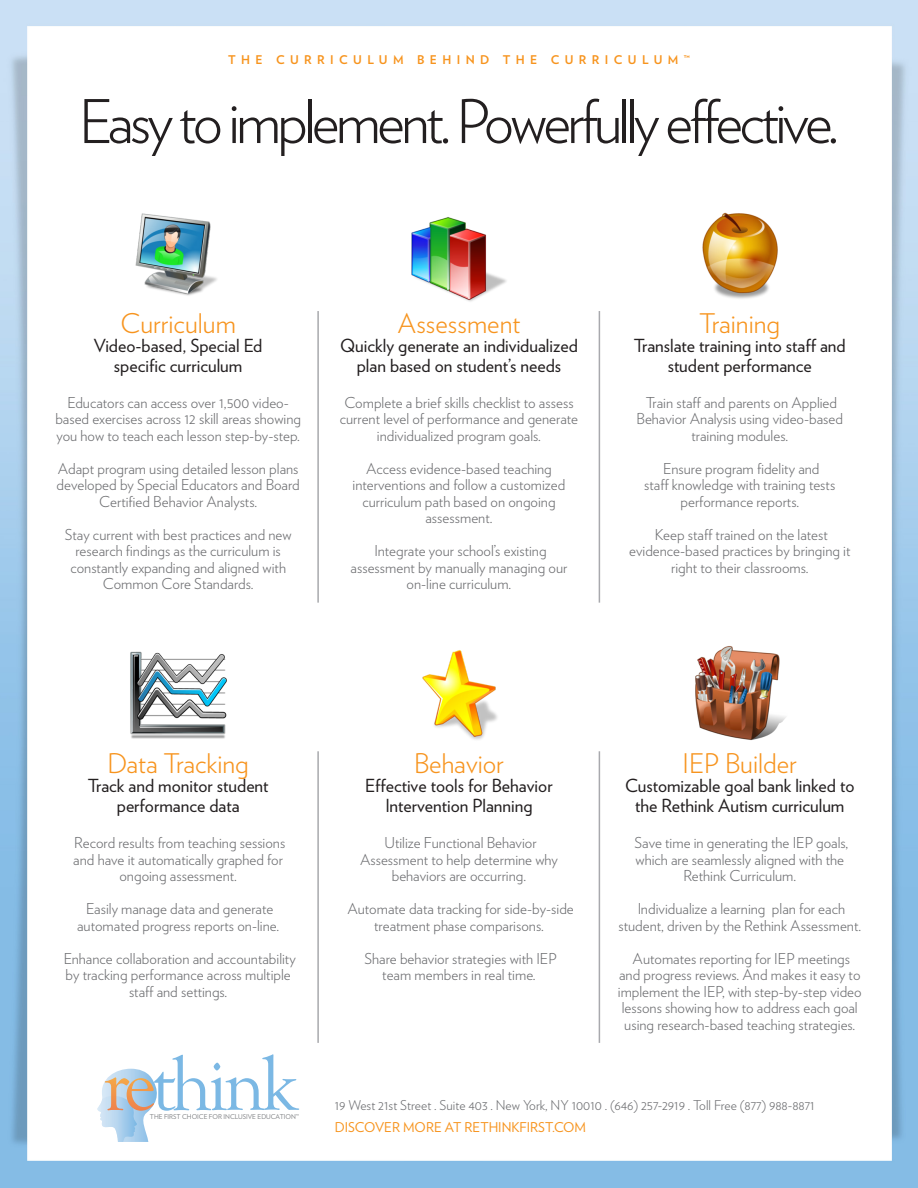
<style>
.page{position:relative;width:918px;height:1188px;background:#fff}
.page>*{position:absolute;margin:0;border:0;box-sizing:border-box;transform-origin:0 0}
.t1{font:300 60px "Verlag";letter-spacing:-.06em;color:#231f20}
.t2{font:300 27px "Verlag";color:#f7941e}
.t3{font:18px/19.5px "Verlag";color:#231f20;text-align:center}
.t4{font:300 15px/16.5px "Verlag";color:#6c6d70;text-align:center}
.t5{font:300 13.5px "Verlag";color:#6c6d70}
.t6{font:13.5px "Verlag";color:#f7941e}
.t7{font:700 12px "Verlag";letter-spacing:.45em;color:#f7941e}
.t8{font:6.6px "Verlag";color:#808285}
</style>
<div class="page">
<img style="left:0;top:0;width:918px;height:1188px">
<svg style="left:97px;top:1054px;width:202px;height:88px"></svg>
<img style="left:129px;top:205px;width:99px;height:100px">
<img style="left:129px;top:644px;width:99px;height:100px">
<img style="left:409px;top:205px;width:100px;height:100px">
<img style="left:409px;top:644px;width:100px;height:100px">
<img style="left:690px;top:205px;width:99px;height:100px">
<img style="left:690px;top:644px;width:99px;height:100px">
<hr style="left:317px;top:311px;width:2px;height:292px;background:#a8a9ad">
<hr style="left:317px;top:751px;width:2px;height:292px;background:#a8a9ad">
<hr style="left:599px;top:311px;width:1px;height:292px;background:#a8a9ad">
<hr style="left:599px;top:751px;width:1px;height:292px;background:#a8a9ad">
<p class="t7" style="left:228px;top:50px;width:463px">THE CURRICULUM BEHIND THE CURRICULUM™</p>
<p class="t1" style="left:79px;top:77px;width:761px">Easy to implement. Powerfully effective.</p>
<p class="t2" style="left:121px;top:303px;width:117px">Curriculum</p>
<p class="t3" style="left:94px;top:335px;width:170px">Video-based, Special Ed specific curriculum</p>
<p class="t4" style="left:55px;top:393px;width:247px">Educators can access over 1,500 video&shy;based exercises across 12 skill areas showing you how to teach each lesson step-by-step.</p>
<p class="t4" style="left:57px;top:459px;width:245px">Adapt program using detailed lesson plans developed by Special Educators and Board<br>Certified Behavior Analysts.</p>
<p class="t4" style="left:65px;top:525px;width:228px">Stay current with best practices and new research findings as the curriculum is constantly expanding and aligned with Common Core Standards.</p>
<p class="t2" style="left:398px;top:303px;width:124px">Assessment</p>
<p class="t3" style="left:340px;top:335px;width:239px">Quickly generate an individualized plan based on student’s needs</p>
<p class="t4" style="left:340px;top:393px;width:240px">Complete a brief skills checklist to assess current level of performance and generate individualized program goals.</p>
<p class="t4" style="left:353px;top:459px;width:214px">Access evidence-based teaching interventions and follow a customized curriculum path based on ongoing assessment.</p>
<p class="t4" style="left:351px;top:542px;width:218px">Integrate your school’s existing assessment by manually managing our on-line curriculum.</p>
<p class="t2" style="left:699px;top:303px;width:83px">Training</p>
<p class="t3" style="left:634px;top:335px;width:213px">Translate training into staff and student performance</p>
<p class="t4" style="left:637px;top:393px;width:208px">Train staff and parents on Applied<br>Behavior Analysis using video-based training modules.</p>
<p class="t4" style="left:644px;top:459px;width:193px">Ensure program fidelity and<br>staff knowledge with training tests performance reports.</p>
<p class="t4" style="left:629px;top:525px;width:223px">Keep staff trained on the latest evidence-based practices by bringing it right to their classrooms.</p>
<p class="t2" style="left:108px;top:743px;width:143px">Data Tracking</p>
<p class="t3" style="left:88px;top:775px;width:182px">Track and monitor student performance data</p>
<p class="t4" style="left:73px;top:834px;width:214px">Record results from teaching sessions and have it automatically graphed for ongoing assessment.</p>
<p class="t4" style="left:77px;top:900px;width:204px">Easily manage data and generate automated progress reports on-line.</p>
<p class="t4" style="left:64px;top:949px;width:234px">Enhance collaboration and accountability by tracking performance across multiple staff and settings.</p>
<p class="t8" style="left:150px;top:1111px;width:151px">THE FIRST CHOICE FOR INCLUSIVE EDUCATION™</p>
<p class="t2" style="left:414px;top:743px;width:91px">Behavior</p>
<p class="t3" style="left:365px;top:775px;width:189px">Effective tools for Behavior<br>Intervention Planning</p>
<p class="t4" style="left:360px;top:834px;width:199px">Utilize Functional Behavior<br>Assessment to help determine why behaviors are occurring.</p>
<p class="t4" style="left:347px;top:900px;width:228px">Automate data tracking for side-by-side treatment phase comparisons.</p>
<p class="t4" style="left:365px;top:949px;width:194px">Share behavior strategies with IEP team members in real time.</p>
<p class="t2" style="left:683px;top:743px;width:116px">IEP Builder</p>
<p class="t3" style="left:625px;top:775px;width:231px">Customizable goal bank linked to the Rethink Autism curriculum</p>
<p class="t4" style="left:634px;top:834px;width:215px">Save time in generating the IEP goals, which are seamlessly aligned with the<br>Rethink Curriculum.</p>
<p class="t4" style="left:618px;top:900px;width:244px">Individualize a learning plan for each student, driven by the Rethink Assessment.</p>
<p class="t4" style="left:618px;top:949px;width:245px">Automates reporting for IEP meetings<br>and progress reviews. And makes it easy to implement the IEP, with step-by-step video lessons showing how to address each goal using research-based teaching strategies.</p>
<p class="t5" style="left:335px;top:1095px;width:481px">19 West 21st Street . Suite 403 . New York, NY 10010 . (646) 257-2919 . Toll Free (877) 988-8871</p>
<p class="t6" style="left:335px;top:1117px;width:253px">DISCOVER MORE AT RETHINKFIRST.COM</p>
</div>
